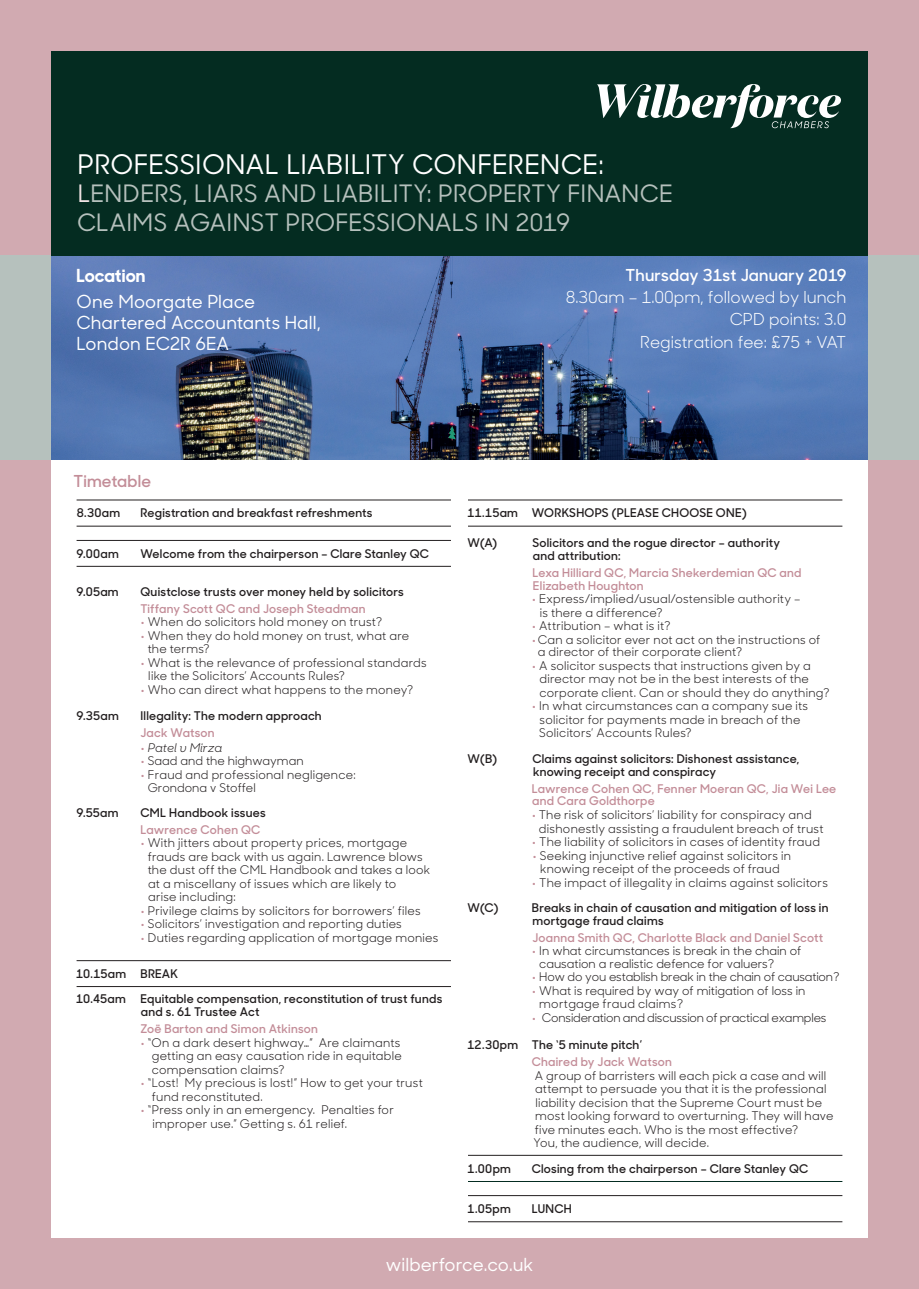
<style>
.page{position:relative;width:919px;height:1289px;background:#fff}
.page>*{position:absolute;margin:0;border:0;box-sizing:border-box;transform-origin:0 0}
.t1{font:500 27px "Sharp Sans No 1";letter-spacing:.01em;color:#fff}
.t2{font:500 24px/28.5px "Sharp Sans No 1";letter-spacing:.005em;color:#b6c1bd}
.t3{font:500 18px/21px "Sharp Sans No 1";color:#fff}
.t4{font:700 18px "Sharp Sans No 1";color:#fff}
.t5{font:16.5px/22.6px "Sharp Sans No 1";color:#fff;text-align:right}
.t6{font:600 16.5px "Sharp Sans No 1";letter-spacing:.01em;color:#fff}
.t7{font:600 16.5px "Sharp Sans No 1";letter-spacing:.01em;color:#c38d98}
.t8{font:12px/13.5px "Sharp Sans No 1";letter-spacing:.02em;color:#231f20}
.t9{font:600 12px/12.8px "Sharp Sans No 1";letter-spacing:.02em;color:#231f20}
.t10{font:600 12px/12.8px "Sharp Sans No 1";letter-spacing:.02em;color:#c38d98}
.t11{font:12px/12.9px "Sharp Sans No 1";color:#231f20}
.t12{font:12px "Sharp Sans No 1";letter-spacing:-.015em;color:#231f20}
.t13{font:italic 12px "Sharp Sans No 1";color:#231f20}
.s1{color:#f1e4e5}
.s2{font-weight:600;color:#c38d98}
.s3{font-weight:600;font-style:normal;color:#c38d98}
</style>
<div class="page">
<div style="left:0;top:0;width:918px;height:1288px;background:#d1aab1"></div>
<div style="left:0;top:255px;width:918px;height:204px;background:#b6c1bd"></div>
<div style="left:51px;top:459px;width:816px;height:778px;background:#fff"></div>
<img style="left:51px;top:255px;width:816px;height:204px">
<div style="left:51px;top:51px;width:816px;height:204px;background:#042c21"></div>
<svg style="left:597px;top:84px;width:243px;height:44px"></svg>
<hr style="left:77px;top:499px;width:374px;height:1px;background:#231f20">
<hr style="left:77px;top:526px;width:374px;height:1px;background:#231f20">
<hr style="left:77px;top:540px;width:374px;height:1px;background:#231f20">
<hr style="left:77px;top:566px;width:374px;height:1px;background:#231f20">
<hr style="left:77px;top:960px;width:374px;height:1px;background:#231f20">
<hr style="left:77px;top:986px;width:374px;height:1px;background:#231f20">
<hr style="left:468px;top:499px;width:374px;height:1px;background:#231f20">
<hr style="left:468px;top:526px;width:374px;height:1px;background:#231f20">
<hr style="left:468px;top:1154px;width:374px;height:1px;background:#231f20">
<hr style="left:468px;top:1181px;width:374px;height:1px;background:#042c21">
<hr style="left:468px;top:1195px;width:374px;height:1px;background:#231f20">
<hr style="left:468px;top:1221px;width:374px;height:1px;background:#231f20">
<h1 class="t1" style="left:78px;top:145px;width:527px">PROFESSIONAL LIABILITY CONFERENCE:</h1>
<h2 class="t2" style="left:77px;top:178px;width:597px"><span class="s1">L</span>ENDERS, LIARS AND LIABILITY: PROPERTY FINANCE<br>CLAIMS AGAINST PROFESSIONALS IN 2019</h2>
<h3 class="t4" style="left:77px;top:262px;width:70px">Location</h3>
<h3 class="t3" style="left:77px;top:290px;width:245px">One Moorgate Place<br>Chartered Accountants Hall,<br>London EC2R 6EA</h3>
<h3 class="t6" style="left:625px;top:263px;width:222px">Thursday 31st January 2019</h3>
<h3 class="t5" style="left:565px;top:285px;width:282px">8.30am – 1.00pm, followed by lunch<br>CPD points: 3.0<br>Registration fee: £75 + VAT</h3>
<h3 class="t7" style="left:74px;top:469px;width:79px">Timetable</h3>
<p class="t9" style="left:77px;top:506px;width:45px">8.30am</p>
<p class="t9" style="left:140px;top:506px;width:233px">Registration and breakfast refreshments</p>
<p class="t9" style="left:76px;top:546px;width:44px">9.00am</p>
<p class="t9" style="left:140px;top:546px;width:290px">Welcome from the chairperson – Clare Stanley QC</p>
<p class="t9" style="left:76px;top:584px;width:44px">9.05am</p>
<p class="t9" style="left:140px;top:584px;width:265px">Quistclose trusts over money held by solicitors</p>
<p class="t10" style="left:140px;top:601px;width:227px">Tiffany Scott QC and Joseph Steadman</p>
<p class="t8" style="left:140px;top:615px;width:243px"><span class="s2">•</span> When do solicitors hold money on trust?</p>
<p class="t8" style="left:148px;top:628px;width:263px;text-indent:-7px"><span class="s2">•</span> When they do hold money on trust, what are the terms?</p>
<p class="t8" style="left:148px;top:655px;width:280px;text-indent:-8px"><span class="s2">•</span> What is the relevance of professional standards like the Solicitors’ Accounts Rules?</p>
<p class="t8" style="left:140px;top:682px;width:274px"><span class="s2">•</span> Who can direct what happens to the money?</p>
<p class="t9" style="left:76px;top:709px;width:44px">9.35am</p>
<p class="t9" style="left:140px;top:709px;width:183px">Illegality: The modern approach</p>
<p class="t10" style="left:140px;top:726px;width:76px">Jack Watson</p>
<p class="t13" style="left:140px;top:738px;width:83px"><span class="s3">•</span> Patel v Mirza</p>
<p class="t11" style="left:140px;top:754px;width:165px"><span class="s2">•</span> Saad and the highwayman</p>
<p class="t8" style="left:148px;top:768px;width:209px;line-height:12.9px;text-indent:-7px"><span class="s2">•</span> Fraud and professional negligence:<br>Grondona v Stoffel</p>
<p class="t9" style="left:76px;top:805px;width:44px">9.55am</p>
<p class="t9" style="left:140px;top:805px;width:127px">CML Handbook issues</p>
<p class="t10" style="left:140px;top:822px;width:121px">Lawrence Cohen QC</p>
<p class="t8" style="left:148px;top:835px;width:284px;text-indent:-7px"><span class="s2">•</span> With jitters about property prices, mortgage frauds are back with us again. Lawrence blows the dust off the CML Handbook and takes a look at a miscellany of issues which are likely to<br>arise including:</p>
<p class="t8" style="left:140px;top:903px;width:282px"><span class="s2">•</span> Privilege claims by solicitors for borrowers’ files</p>
<p class="t8" style="left:140px;top:916px;width:263px"><span class="s2">•</span> Solicitors’ investigation and reporting duties</p>
<p class="t8" style="left:140px;top:930px;width:299px"><span class="s2">•</span> Duties regarding application of mortgage monies</p>
<p class="t9" style="left:76px;top:960px;width:367px;line-height:25.5px">10.15am BREAK<br>10.45am Equitable compensation, reconstitution of trust funds</p>
<p class="t9" style="left:141px;top:1004px;width:120px">and s. 61 Trustee Act</p>
<p class="t10" style="left:140px;top:1021px;width:179px">Zoë Barton and Simon Atkinson</p>
<p class="t8" style="left:152px;top:1035px;width:251px;text-align:justify;text-indent:-11px"><span class="s2">•</span> “On a dark desert highway…” Are claimants getting an easy causation ride in equitable compensation claims?</p>
<p class="t8" style="left:152px;top:1075px;width:272px;text-indent:-11px"><span class="s2">•</span> “Lost! My precious is lost!” How to get your trust fund reconstituted.</p>
<p class="t8" style="left:152px;top:1102px;width:243px;text-indent:-12px"><span class="s2">•</span> “Press only in an emergency. Penalties for improper use.” Getting s. 61 relief.</p>
<p class="t9" style="left:467px;top:506px;width:280px">11.15am WORKSHOPS (PLEASE CHOOSE ONE)</p>
<p class="t9" style="left:467px;top:535px;width:31px">W(A)</p>
<p class="t9" style="left:532px;top:535px;width:249px">Solicitors and the rogue director – authority and attribution:</p>
<p class="t10" style="left:532px;top:565px;width:270px">Lexa Hilliard QC, Marcia Shekerdemian QC and<br>Elizabeth Houghton</p>
<p class="t8" style="left:539px;top:591px;width:262px;text-indent:-8px"><span class="s2">•</span> Express/implied/usual/ostensible authority – is there a difference?</p>
<p class="t8" style="left:532px;top:618px;width:140px"><span class="s2">•</span> Attribution – what is it?</p>
<p class="t8" style="left:538px;top:632px;width:284px;line-height:12.8px;text-indent:-6px"><span class="s2">•</span>Can a solicitor ever not act on the instructions of a director of their corporate client?</p>
<p class="t8" style="left:539px;top:658px;width:291px;text-indent:-8px"><span class="s2">•</span> A solicitor suspects that instructions given by a director may not be in the best interests of the corporate client. Can or should they do anything?</p>
<p class="t8" style="left:539px;top:699px;width:270px;text-indent:-7px"><span class="s2">•</span> In what circumstances can a company sue its solicitor for payments made in breach of the<br>Solicitors’ Accounts Rules?</p>
<p class="t9" style="left:467px;top:751px;width:31px">W(B)</p>
<p class="t9" style="left:532px;top:751px;width:268px">Claims against solicitors: Dishonest assistance, knowing receipt and conspiracy</p>
<p class="t10" style="left:532px;top:781px;width:306px">Lawrence Cohen QC, Fenner Moeran QC, Jia Wei Lee and Cara Goldthorpe</p>
<p class="t8" style="left:539px;top:807px;width:286px;text-indent:-7px"><span class="s2">•</span> The risk of solicitors’ liability for conspiracy and dishonestly assisting a fraudulent breach of trust</p>
<p class="t8" style="left:532px;top:834px;width:290px"><span class="s2">•</span> The liability of solicitors in cases of identity fraud</p>
<p class="t8" style="left:532px;top:848px;width:260px;text-align:center"><span class="s2">•</span> Seeking injunctive relief against solicitors in knowing receipt of the proceeds of fraud</p>
<p class="t8" style="left:532px;top:875px;width:297px"><span class="s2">•</span> The impact of illegality in claims against solicitors</p>
<p class="t9" style="left:467px;top:900px;width:32px">W(C)</p>
<p class="t9" style="left:532px;top:900px;width:298px">Breaks in chain of causation and mitigation of loss in mortgage fraud claims</p>
<p class="t10" style="left:532px;top:930px;width:292px">Joanna Smith QC, Charlotte Black and Daniel Scott</p>
<p class="t11" style="left:539px;top:944px;width:263px;text-indent:-7px"><span class="s2">•</span> In what circumstances is break in the chain of causation a realistic defence for valuers?</p>
<p class="t12" style="left:532px;top:968px;width:309px"><span class="s2">•</span> How do you establish break in the chain of causation?</p>
<p class="t11" style="left:539px;top:984px;width:267px;text-indent:-7px"><span class="s2">•</span> What is required by way of mitigation of loss in mortgage fraud claims?</p>
<p class="t12" style="left:532px;top:1008px;width:296px"><span class="s2">•</span> Consideration and discussion of practical examples</p>
<p class="t9" style="left:467px;top:1037px;width:176px">12.30pm The ‘5 minute pitch’</p>
<p class="t10" style="left:532px;top:1054px;width:141px">Chaired by Jack Watson</p>
<p class="t8" style="left:533px;top:1068px;width:301px">A group of barristers will each pick a case and will attempt to persuade you that it is the professional liability decision that the Supreme Court must be most looking forward to overturning. They will have five minutes each. Who is the most effective?<br>You, the audience, will decide.</p>
<p class="t9" style="left:467px;top:1161px;width:45px">1.00pm</p>
<p class="t9" style="left:532px;top:1161px;width:278px">Closing from the chairperson – Clare Stanley QC</p>
<p class="t9" style="left:467px;top:1201px;width:45px">1.05pm</p>
<p class="t9" style="left:532px;top:1201px;width:41px">LUNCH</p>
<h3 class="t3" style="left:386px;top:1252px;width:149px">wilberforce.co.uk</h3>
</div>
